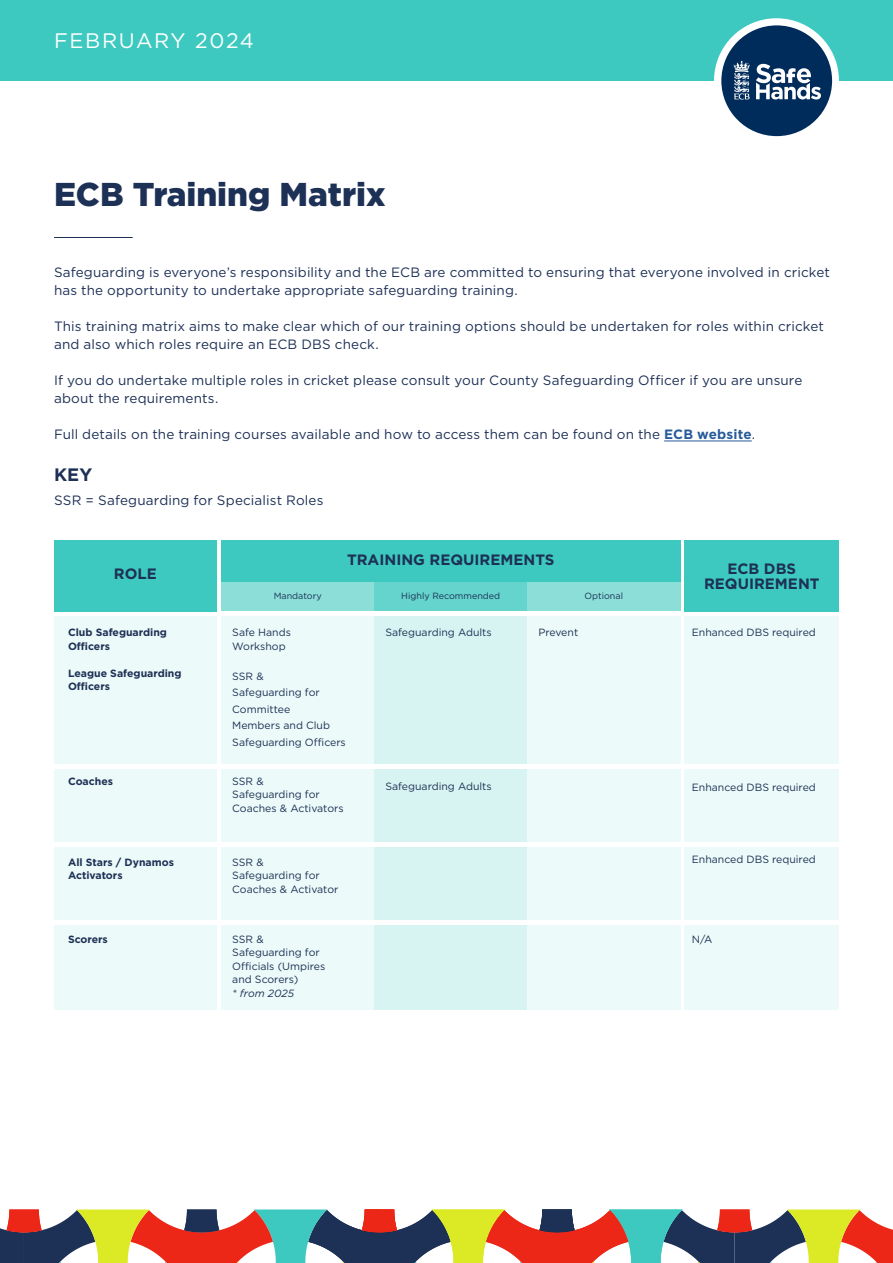
<style>
.page{position:relative;width:893px;height:1263px;background:#fff}
.page>*{position:absolute;margin:0;border:0;box-sizing:border-box;transform-origin:0 0}
.t1{font:900 33px "Gotham";color:#1d3055}
.t2{font:21px "Gotham";letter-spacing:.08em;color:#fff}
.t3{font:700 18px "Gotham HTF";color:#1d3055}
.t4{font:700 15px/15px "Gotham HTF";color:#1d3055;text-align:center}
.t5{font:13.5px/18px "Gotham HTF";letter-spacing:.01em;color:#1d3055}
.t6{font:10.5px/13.5px "Gotham HTF";color:#1d3055}
.t7{font:700 10.5px/13.5px "Gotham HTF";color:#1d3055}
.t8{font:italic 10.5px "Gotham HTF";color:#1d3055}
.t9{font:9px "Gotham HTF";color:#1d3055}
.s1{font-weight:700;color:#275b9b}
</style>
<div class="page">
<svg style="left:0;top:1209px;width:893px;height:54px"></svg>
<div style="left:0;top:0;width:893px;height:81px;background:#3dc9bf"></div>
<div style="left:714px;top:18px;width:125px;height:125px;background:#fff;border-radius:50%"></div>
<div style="left:721px;top:25px;width:111px;height:111px;background:#002c5b;border-radius:50%"></div>
<svg style="left:733px;top:61px;width:17px;height:39px"></svg>
<svg style="left:756px;top:64px;width:65px;height:35px"></svg>
<hr style="left:664px;top:441px;width:88px;height:1px;background:#275b9b">
<hr style="left:54px;top:237px;width:79px;height:1px;background:#1d3055">
<div style="left:221px;top:540px;width:459px;height:43px;background:#3dc9bf"></div>
<div style="left:54px;top:540px;width:163px;height:71px;background:#3dc9bf"></div>
<div style="left:221px;top:583px;width:153px;height:28px;background:#8bdfd8"></div>
<div style="left:374px;top:583px;width:153px;height:28px;background:#64d4cc"></div>
<div style="left:527px;top:583px;width:153px;height:28px;background:#8bdfd8"></div>
<div style="left:54px;top:617px;width:163px;height:147px;background:#ecfaf9"></div>
<div style="left:685px;top:617px;width:154px;height:147px;background:#ecfaf9"></div>
<div style="left:221px;top:617px;width:153px;height:147px;background:#ecfaf9"></div>
<div style="left:374px;top:617px;width:153px;height:147px;background:#d8f4f2"></div>
<div style="left:527px;top:617px;width:153px;height:147px;background:#ecfaf9"></div>
<div style="left:54px;top:769px;width:163px;height:73px;background:#ecfaf9"></div>
<div style="left:685px;top:769px;width:154px;height:73px;background:#ecfaf9"></div>
<div style="left:221px;top:769px;width:153px;height:73px;background:#ecfaf9"></div>
<div style="left:374px;top:769px;width:153px;height:73px;background:#d8f4f2"></div>
<div style="left:527px;top:769px;width:153px;height:73px;background:#ecfaf9"></div>
<div style="left:54px;top:847px;width:163px;height:73px;background:#ecfaf9"></div>
<div style="left:221px;top:847px;width:153px;height:73px;background:#ecfaf9"></div>
<div style="left:374px;top:847px;width:153px;height:73px;background:#d8f4f2"></div>
<div style="left:527px;top:847px;width:153px;height:73px;background:#ecfaf9"></div>
<div style="left:685px;top:847px;width:154px;height:73px;background:#ecfaf9"></div>
<div style="left:54px;top:925px;width:163px;height:84px;background:#ecfaf9"></div>
<div style="left:221px;top:925px;width:153px;height:84px;background:#ecfaf9"></div>
<div style="left:374px;top:925px;width:153px;height:84px;background:#d8f4f2"></div>
<div style="left:527px;top:925px;width:153px;height:84px;background:#ecfaf9"></div>
<div style="left:685px;top:925px;width:154px;height:84px;background:#ecfaf9"></div>
<div style="left:685px;top:540px;width:154px;height:71px;background:#3dc9bf"></div>
<h2 class="t2" style="left:54px;top:27px;width:201px">FEBRUARY 2024</h2>
<h1 class="t1" style="left:54px;top:172px;width:333px">ECB Training Matrix</h1>
<p class="t5" style="left:54px;top:263px;width:777px">Safeguarding is everyone’s responsibility and the ECB are committed to ensuring that everyone involved in cricket has the opportunity to undertake appropriate safeguarding training.</p>
<p class="t5" style="left:54px;top:317px;width:771px">This training matrix aims to make clear which of our training options should be undertaken for roles within cricket and also which roles require an ECB DBS check.</p>
<p class="t5" style="left:54px;top:371px;width:750px">If you do undertake multiple roles in cricket please consult your County Safeguarding Officer if you are unsure about the requirements.</p>
<p class="t5" style="left:54px;top:425px;width:703px">Full details on the training courses available and how to access them can be found on the <span class="s1">ECB website</span>.</p>
<h3 class="t3" style="left:54px;top:464px;width:40px">KEY</h3>
<p class="t5" style="left:54px;top:491px;width:271px">SSR = Safeguarding for Specialist Roles</p>
<p class="t4" style="left:114px;top:566px;width:44px">ROLE</p>
<p class="t7" style="left:68px;top:626px;width:100px">Club Safeguarding<br>Officers</p>
<p class="t7" style="left:68px;top:666px;width:115px">League Safeguarding<br>Officers</p>
<p class="t4" style="left:347px;top:552px;width:209px">TRAINING REQUIREMENTS</p>
<p class="t9" style="left:274px;top:591px;width:49px">Mandatory</p>
<p class="t9" style="left:401px;top:591px;width:100px">Highly Recommended</p>
<p class="t9" style="left:584px;top:591px;width:40px">Optional</p>
<p class="t4" style="left:704px;top:561px;width:117px">ECB DBS<br>REQUIREMENT</p>
<p class="t6" style="left:232px;top:626px;width:60px">Safe Hands<br>Workshop</p>
<p class="t6" style="left:232px;top:668px;width:115px;line-height:16.5px">SSR &amp;<br>Safeguarding for<br>Committee<br>Members and Club<br>Safeguarding Officers</p>
<p class="t6" style="left:385px;top:626px;width:108px">Safeguarding Adults</p>
<p class="t6" style="left:538px;top:626px;width:41px">Prevent</p>
<p class="t6" style="left:692px;top:626px;width:126px">Enhanced DBS required</p>
<p class="t7" style="left:68px;top:774px;width:47px">Coaches</p>
<p class="t6" style="left:232px;top:774px;width:113px">SSR &amp;<br>Safeguarding for<br>Coaches &amp; Activators</p>
<p class="t6" style="left:692px;top:781px;width:126px">Enhanced DBS required</p>
<p class="t6" style="left:385px;top:779px;width:108px">Safeguarding Adults</p>
<p class="t7" style="left:68px;top:855px;width:108px">All Stars / Dynamos<br>Activators</p>
<p class="t6" style="left:232px;top:855px;width:108px">SSR &amp;<br>Safeguarding for<br>Coaches &amp; Activator</p>
<p class="t6" style="left:692px;top:852px;width:126px">Enhanced DBS required</p>
<p class="t7" style="left:68px;top:932px;width:41px">Scorers</p>
<p class="t6" style="left:232px;top:932px;width:95px">SSR &amp;<br>Safeguarding for<br>Officials (Umpires and Scorers)</p>
<p class="t8" style="left:232px;top:987px;width:63px">* from 2025</p>
<p class="t6" style="left:692px;top:932px;width:22px">N/A</p>
</div>
